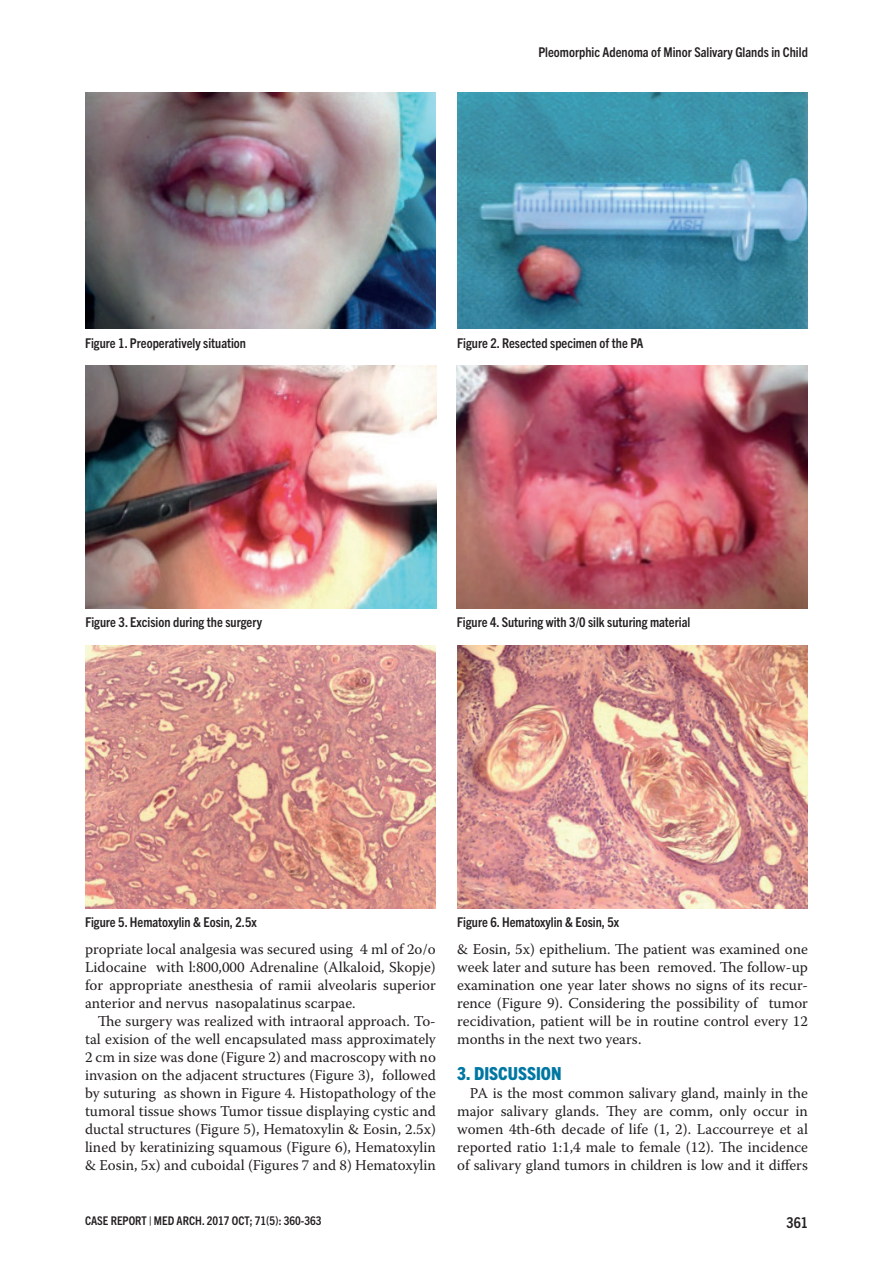
<style>
.page{position:relative;width:893px;height:1263px;background:#fff}
.page>*{position:absolute;margin:0;border:0;box-sizing:border-box;transform-origin:0 0}
.t1{font:800 condensed 18px "Trade Gothic Next LT Pro";color:#0077a3}
.t2{font:15px/18px "Warnock Pro";color:#231f20;text-align:justify}
.t3{font:700 condensed 15px "Trade Gothic Next LT Pro";color:#231f20}
.t4{font:700 condensed 13.5px "Trade Gothic Next LT Pro";color:#231f20}
.t5{font:700 condensed 12px "Trade Gothic Next LT Pro";color:#231f20}
</style>
<div class="page">
<img style="left:85px;top:92px;width:351px;height:237px">
<img style="left:457px;top:92px;width:351px;height:237px">
<img style="left:85px;top:366px;width:351px;height:242px">
<img style="left:457px;top:366px;width:351px;height:242px">
<img style="left:85px;top:645px;width:351px;height:263px">
<img style="left:457px;top:645px;width:351px;height:263px">
<p class="t4" style="left:538px;top:43px;width:271px">Pleomorphic Adenoma of Minor Salivary Glands in Child</p>
<p class="t4" style="left:85px;top:334px;width:162px">Figure 1. Preoperatively situation</p>
<p class="t4" style="left:457px;top:334px;width:188px">Figure 2. Resected specimen of the PA</p>
<p class="t4" style="left:85px;top:613px;width:178px">Figure 3. Excision during the surgery</p>
<p class="t4" style="left:457px;top:613px;width:235px">Figure 4. Suturing with 3/0 silk suturing material</p>
<p class="t4" style="left:85px;top:913px;width:173px">Figure 5. Hematoxylin &amp; Eosin, 2.5x</p>
<p class="t4" style="left:457px;top:913px;width:164px">Figure 6. Hematoxylin &amp; Eosin, 5x</p>
<p class="t2" style="left:85px;top:940px;width:352px">propriate local analgesia was secured using 4 ml of 2o/o Lidocaine with l:800,000 Adrenaline (Alkaloid, Skopje) for appropriate anesthesia of ramii alveolaris superior anterior and nervus nasopalatinus scarpae.</p>
<p class="t2" style="left:85px;top:1012px;width:352px;text-indent:13px">The surgery was realized with intraoral approach. To&shy;tal exision of the well encapsulated mass approximately 2 cm in size was done (Figure 2) and macroscopy with no invasion on the adjacent structures (Figure 3), followed by suturing as shown in Figure 4. Histopathology of the tumoral tissue shows Tumor tissue displaying cystic and ductal structures (Figure 5), Hematoxylin &amp; Eosin, 2.5x) lined by keratinizing squamous (Figure 6), Hematoxylin &amp; Eosin, 5x) and cuboidal (Figures 7 and 8) Hematoxylin</p>
<p class="t2" style="left:457px;top:940px;width:352px">&amp; Eosin, 5x) epithelium. The patient was examined one week later and suture has been removed. The follow-up examination one year later shows no signs of its recur&shy;rence (Figure 9). Considering the possibility of tumor recidivation, patient will be in routine control every 12 months in the next two years.</p>
<p class="t1" style="left:457px;top:1061px;width:106px">3. DISCUSSION</p>
<p class="t2" style="left:457px;top:1084px;width:352px;text-indent:13px">PA is the most common salivary gland, mainly in the major salivary glands. They are comm, only occur in women 4th-6th decade of life (1, 2). Laccourreye et al reported ratio 1:1,4 male to female (12). The incidence of salivary gland tumors in children is low and it differs</p>
<p class="t5" style="left:85px;top:1213px;width:238px">CASE REPORT | MED ARCH. 2017 OCT; 71(5): 360-363</p>
<p class="t3" style="left:786px;top:1212px;width:23px">361</p>
</div>
